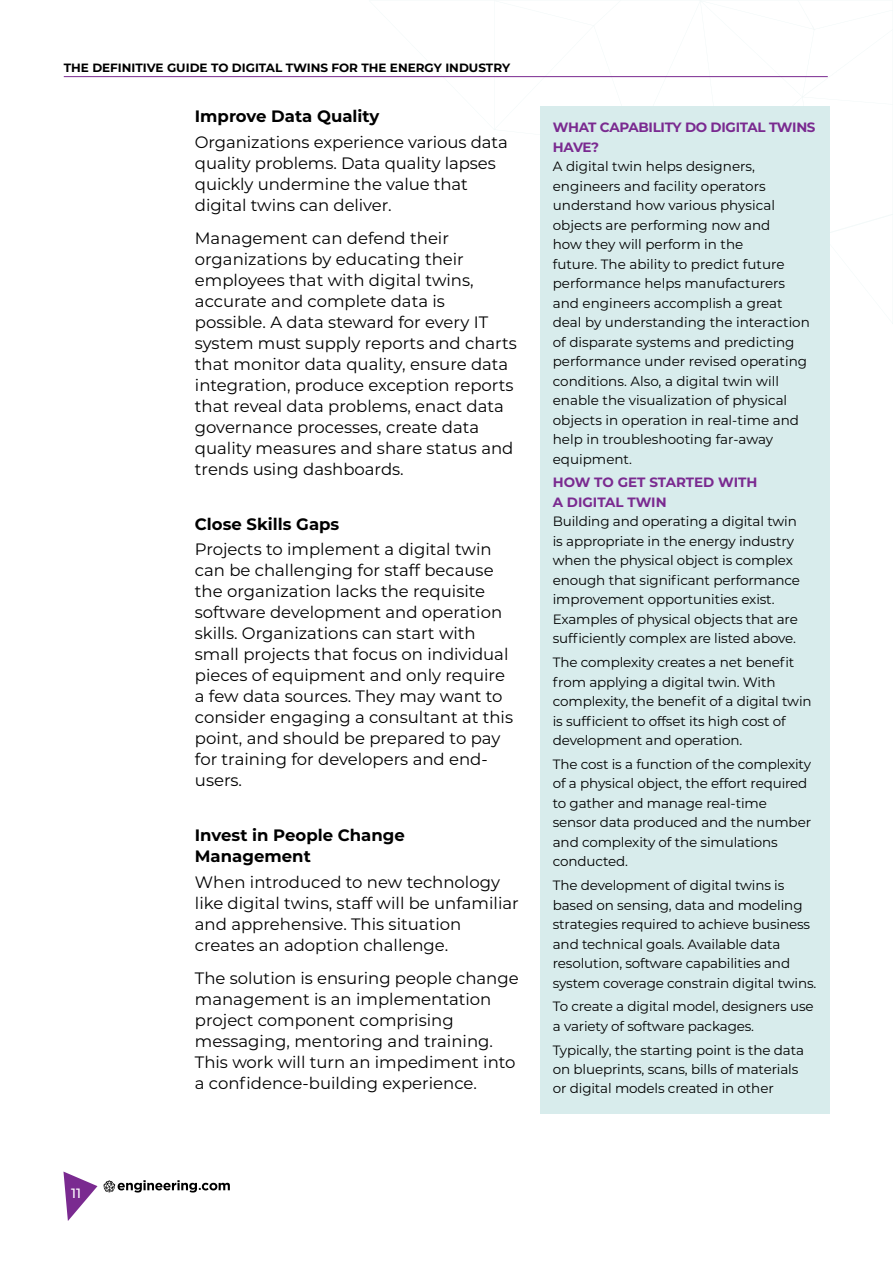
<style>
.page{position:relative;width:893px;height:1263px;background:#fff}
.page>*{position:absolute;margin:0;border:0;box-sizing:border-box;transform-origin:0 0}
.t1{font:16.5px/21px "Montserrat";color:#000}
.t2{font:700 16.5px/21px "Montserrat";color:#000}
.t3{font:13.5px/19.5px "Montserrat";letter-spacing:-.01em;color:#000}
.t4{font:700 13.5px/19.5px "Montserrat";letter-spacing:-.02em;color:#7a2a90}
.t5{font:700 13.5px/19.5px "Montserrat";color:#7a2a90}
.t6{font:500 13.5px "Montserrat";color:#fff}
.t7{font:700 12px "Montserrat";color:#000}
</style>
<div class="page">
<svg style="left:369px;top:0;width:524px;height:324px"></svg>
<svg style="left:63px;top:1171px;width:34px;height:50px"></svg>
<hr style="left:64px;top:76px;width:764px;height:1px;background:#7a2a90">
<svg style="left:104px;top:1180px;width:126px;height:12px"></svg>
<div style="left:540px;top:106px;width:289px;height:1008px;background:#d8ecec"></div>
<p class="t7" style="left:64px;top:59px;width:448px">THE DEFINITIVE GUIDE TO DIGITAL TWINS FOR THE ENERGY INDUSTRY</p>
<p class="t2" style="left:195px;top:105px;width:186px">Improve Data Quality</p>
<p class="t1" style="left:195px;top:131px;width:314px">Organizations experience various data quality problems. Data quality lapses quickly undermine the value that digital twins can deliver.</p>
<p class="t1" style="left:195px;top:227px;width:323px">Management can defend their organizations by educating their employees that with digital twins, accurate and complete data is possible. A data steward for every IT system must supply reports and charts that monitor data quality, ensure data integration, produce exception reports that reveal data problems, enact data governance processes, create data quality measures and share status and trends using dashboards.</p>
<p class="t2" style="left:195px;top:513px;width:146px">Close Skills Gaps</p>
<p class="t1" style="left:195px;top:538px;width:320px">Projects to implement a digital twin can be challenging for staff because the organization lacks the requisite software development and operation skills. Organizations can start with small projects that focus on individual pieces of equipment and only require a few data sources. They may want to consider engaging a consultant at this point, and should be prepared to pay for training for developers and end&shy;users.</p>
<p class="t2" style="left:195px;top:824px;width:212px">Invest in People Change<br>Management</p>
<p class="t1" style="left:195px;top:870px;width:325px">When introduced to new technology like digital twins, staff will be unfamiliar and apprehensive. This situation creates an adoption challenge.</p>
<p class="t1" style="left:195px;top:967px;width:325px">The solution is ensuring people change management is an implementation project component comprising messaging, mentoring and training.<br>This work will turn an impediment into a confidence-building experience.</p>
<p class="t4" style="left:553px;top:117px;width:264px">WHAT CAPABILITY DO DIGITAL TWINS<br>HAVE?</p>
<p class="t3" style="left:553px;top:156px;width:259px">A digital twin helps designers, engineers and facility operators understand how various physical objects are performing now and<br>how they will perform in the<br>future. The ability to predict future performance helps manufacturers and engineers accomplish a great deal by understanding the interaction of disparate systems and predicting performance under revised operating conditions. Also, a digital twin will enable the visualization of physical objects in operation in real-time and help in troubleshooting far-away equipment.</p>
<p class="t5" style="left:553px;top:472px;width:206px">HOW TO GET STARTED WITH<br>A DIGITAL TWIN</p>
<p class="t3" style="left:553px;top:511px;width:249px">Building and operating a digital twin is appropriate in the energy industry when the physical object is complex enough that significant performance improvement opportunities exist.<br>Examples of physical objects that are sufficiently complex are listed above.</p>
<p class="t3" style="left:553px;top:652px;width:260px">The complexity creates a net benefit from applying a digital twin. With complexity, the benefit of a digital twin is sufficient to offset its high cost of development and operation.</p>
<p class="t3" style="left:553px;top:754px;width:260px">The cost is a function of the complexity of a physical object, the effort required to gather and manage real-time sensor data produced and the number and complexity of the simulations conducted.</p>
<p class="t3" style="left:553px;top:875px;width:265px">The development of digital twins is based on sensing, data and modeling strategies required to achieve business and technical goals. Available data resolution, software capabilities and system coverage constrain digital twins.</p>
<p class="t3" style="left:553px;top:996px;width:262px">To create a digital model, designers use a variety of software packages.</p>
<p class="t3" style="left:553px;top:1039px;width:253px">Typically, the starting point is the data on blueprints, scans, bills of materials or digital models created in other</p>
<p class="t6" style="left:71px;top:1184px;width:11px">11</p>
</div>
